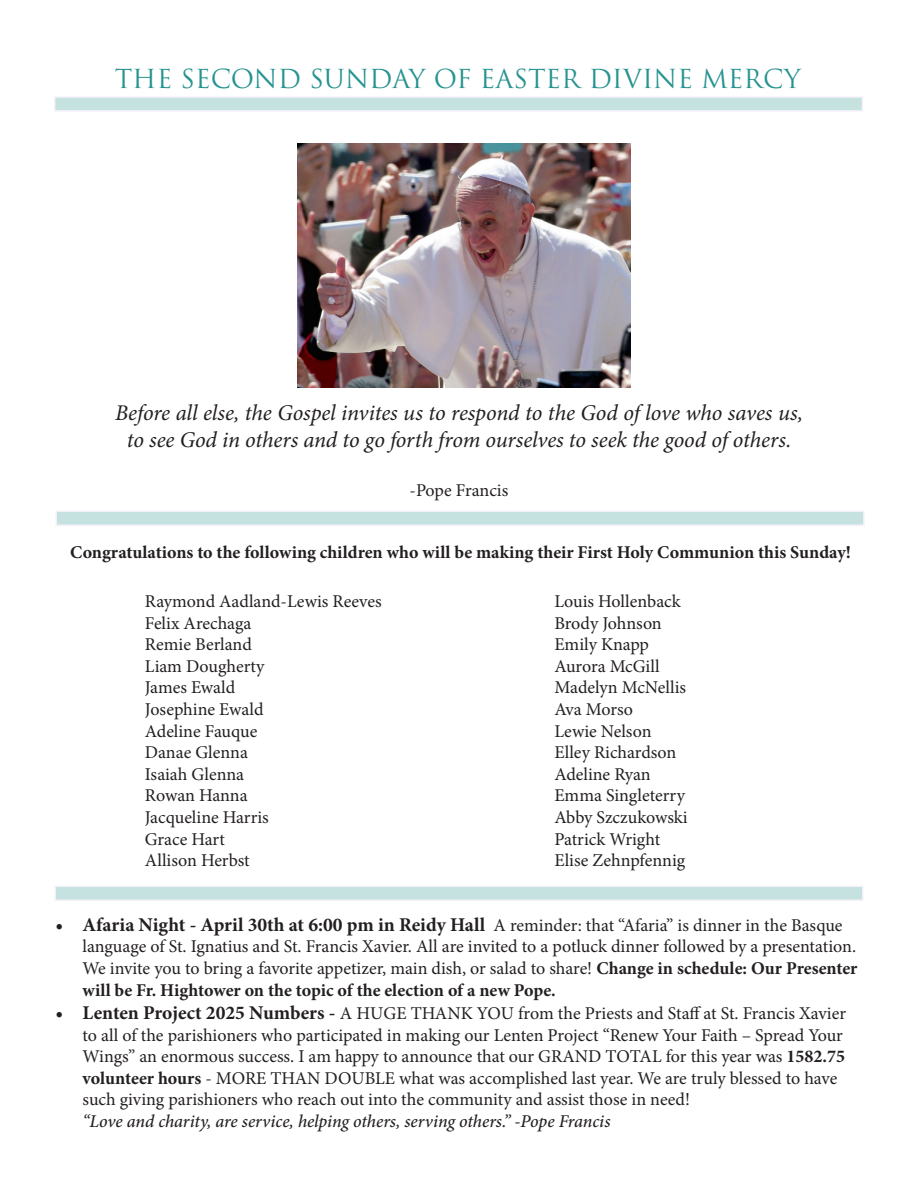
<style>
.page{position:relative;width:918px;height:1188px;background:#fff}
.page>*{position:absolute;margin:0;border:0;box-sizing:border-box;transform-origin:0 0}
.t1{font:25.5px "Trajan Pro";color:#269390}
.t2{font:italic 22.5px/27px "Minion Pro";letter-spacing:-.01em;color:#231f20;text-align:center}
.t3{font:700 19.5px "Minion Pro";color:#231f20}
.t4{font:18px/21.6px "Minion Pro";letter-spacing:-.005em;color:#231f20}
.t5{font:700 18px "Minion Pro";color:#231f20}
.s1{font-weight:400;font-size:18px}
.s2{font-weight:700}
.s3{font-weight:700;font-size:19.5px}
.s4{font-weight:500;font-style:italic}
</style>
<div class="page">
<div style="left:54px;top:96px;width:809px;height:16px;background:#c5e2e1;border:2px solid #d8cfe8"></div>
<div style="left:56px;top:511px;width:809px;height:15px;background:#c5e2e1;border:2px solid #d8cfe8"></div>
<img style="left:297px;top:143px;width:333px;height:245px">
<div style="left:54px;top:886px;width:810px;height:15px;background:#c5e2e1;border:2px solid #d8cfe8"></div>
<p class="t1" style="left:115px;top:63px;width:688px">THE SECOND SUNDAY OF EASTER DIVINE MERCY</p>
<p class="t2" style="left:115px;top:399px;width:689px">Before all else, the Gospel invites us to respond to the God of love who saves us, to see God in others and to go forth from ourselves to seek the good of others.</p>
<p class="t4" style="left:410px;top:479px;width:100px">-Pope Francis</p>
<p class="t5" style="left:70px;top:539px;width:782px">Congratulations to the following children who will be making their First Holy Communion this Sunday!</p>
<p class="t4" style="left:554px;top:591px;width:128px">Louis Hollenback<br>Brody Johnson<br>Emily Knapp</p>
<p class="t4" style="left:554px;top:655px;width:135px">Aurora McGill<br>Madelyn McNellis<br>Ava Morso<br>Lewie Nelson<br>Elley Richardson<br>Adeline Ryan<br>Emma Singleterry<br>Abby Szczukowski<br>Patrick Wright<br>Elise Zehnpfennig</p>
<p class="t4" style="left:145px;top:591px;width:238px">Raymond Aadland-Lewis Reeves<br>Felix Arechaga<br>Remie Berland<br>Liam Dougherty</p>
<p class="t4" style="left:145px;top:677px;width:126px">James Ewald<br>Josephine Ewald<br>Adeline Fauque<br>Danae Glenna<br>Isaiah Glenna<br>Rowan Hanna<br>Jacqueline Harris<br>Grace Hart<br>Allison Herbst</p>
<p class="t3" style="left:56px;top:911px;width:789px">• Afaria Night - April 30th at 6:00 pm in Reidy Hall <span class="s1">A reminder: that “Afaria” is dinner in the Basque</span></p>
<p class="t4" style="left:82px;top:936px;width:776px;text-align:justify">language of St. Ignatius and St. Francis Xavier. All are invited to a potluck dinner followed by a presentation.<br>We invite you to bring a favorite appetizer, main dish, or salad to share! <span class="s2">Change in schedule: Our Presenter will be Fr. Hightower on the topic of the election of a new Pope.</span></p>
<p class="t4" style="left:82px;top:1003px;width:765px;text-indent:-27px"><span class="s3">• Lenten Project 2025 Numbers -</span> A HUGE THANK YOU from the Priests and Staff at St. Francis Xavier to all of the parishioners who participated in making our Lenten Project “Renew Your Faith – Spread Your Wings” an enormous success. I am happy to announce that our GRAND TOTAL for this year was <span class="s2">1582.75 volunteer hours</span> - MORE THAN DOUBLE what was accomplished last year. We are truly blessed to have such giving parishioners who reach out into the community and assist those in need!<br><span class="s4">“Love and charity, are service, helping others, serving others.” -Pope Francis</span></p>
</div>
